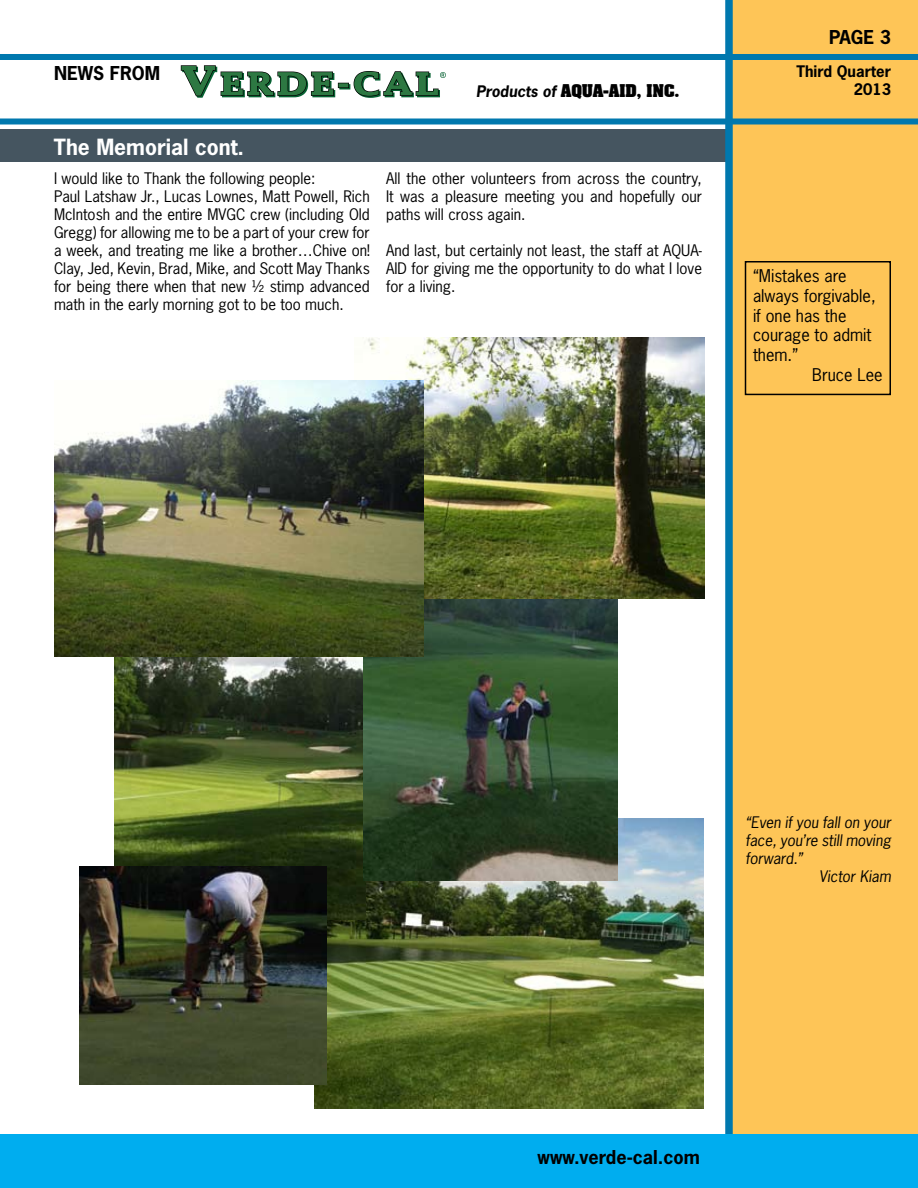
<style>
.page{position:relative;width:918px;height:1188px;background:#fff}
.page>*{position:absolute;margin:0;border:0;box-sizing:border-box;transform-origin:0 0}
.t1{font:700 21px "News Gothic Std";color:#fff}
.t2{font:700 18px "News Gothic Std";color:#000}
.t3{font:16.5px/19.8px "News Gothic Std";color:#000}
.t4{font:15px/18px "News Gothic Std";color:#000;text-align:justify}
.t5{font:italic 15px "News Gothic Std";color:#000}
.t6{font:700 15px "Aardvark";color:#000}
.t7{font:700 15px/18px "News Gothic Std";color:#000;text-align:right}
.s1{font-family:"News Gothic Std";font-style:italic}
</style>
<div class="page">
<img style="left:315px;top:819px;width:388px;height:290px">
<img style="left:115px;top:656px;width:251px;height:264px">
<div style="left:729px;top:0;width:189px;height:1188px;background:#fec557"></div>
<div style="left:0;top:129px;width:727px;height:33px;background:#455560"></div>
<div style="left:725px;top:0;width:8px;height:1188px;background:#0078ae"></div>
<div style="left:0;top:1135px;width:918px;height:53px;background:#00adef"></div>
<svg style="left:181px;top:65px;width:265px;height:33px"></svg>
<div style="left:0;top:54px;width:918px;height:6px;background:#0078ae"></div>
<div style="left:0;top:118px;width:918px;height:6px;background:#0078ae"></div>
<div style="left:745px;top:261px;width:146px;height:134px;border:2px solid #000"></div>
<img style="left:364px;top:599px;width:254px;height:281px">
<img style="left:80px;top:866px;width:246px;height:219px">
<img style="left:355px;top:338px;width:350px;height:261px">
<img style="left:54px;top:381px;width:369px;height:275px">
<p class="t2" style="left:54px;top:62px;width:108px">NEWS FROM</p>
<h1 class="t1" style="left:54px;top:133px;width:192px">The Memorial cont.</h1>
<p class="t6" style="left:476px;top:78px;width:205px"><span class="s1">Products of</span> AQUA-AID, INC.</p>
<p class="t4" style="left:54px;top:169px;width:317px;text-align:left">I would like to Thank the following people:<br>Paul Latshaw Jr., Lucas Lownes, Matt Powell, Rich McIntosh and the entire MVGC crew (including Old Gregg) for allowing me to be a part of your crew for a week, and treating me like a brother…Chive on!<br>Clay, Jed, Kevin, Brad, Mike, and Scott May Thanks for being there when that new ½ stimp advanced math in the early morning got to be too much.</p>
<p class="t4" style="left:386px;top:169px;width:317px">All the other volunteers from across the country, It was a pleasure meeting you and hopefully our paths will cross again.</p>
<p class="t4" style="left:386px;top:241px;width:317px">And last, but certainly not least, the staff at AQUA-AID for giving me the opportunity to do what I love for a living.</p>
<p class="t2" style="left:829px;top:25px;width:63px">PAGE 3</p>
<p class="t7" style="left:796px;top:62px;width:96px">Third Quarter<br>2013</p>
<p class="t3" style="left:753px;top:266px;width:124px">“Mistakes are always forgivable, if one has the courage to admit them.”</p>
<p class="t3" style="left:812px;top:365px;width:72px">Bruce Lee</p>
<p class="t5" style="left:746px;top:812px;width:147px">“Even if you fall on your</p>
<p class="t5" style="left:746px;top:830px;width:147px">face, you’re still moving</p>
<p class="t5" style="left:746px;top:848px;width:59px">forward.”</p>
<p class="t5" style="left:819px;top:866px;width:73px">Victor Kiam</p>
<p class="t2" style="left:538px;top:1145px;width:164px">www.verde-cal.com</p>
</div>
